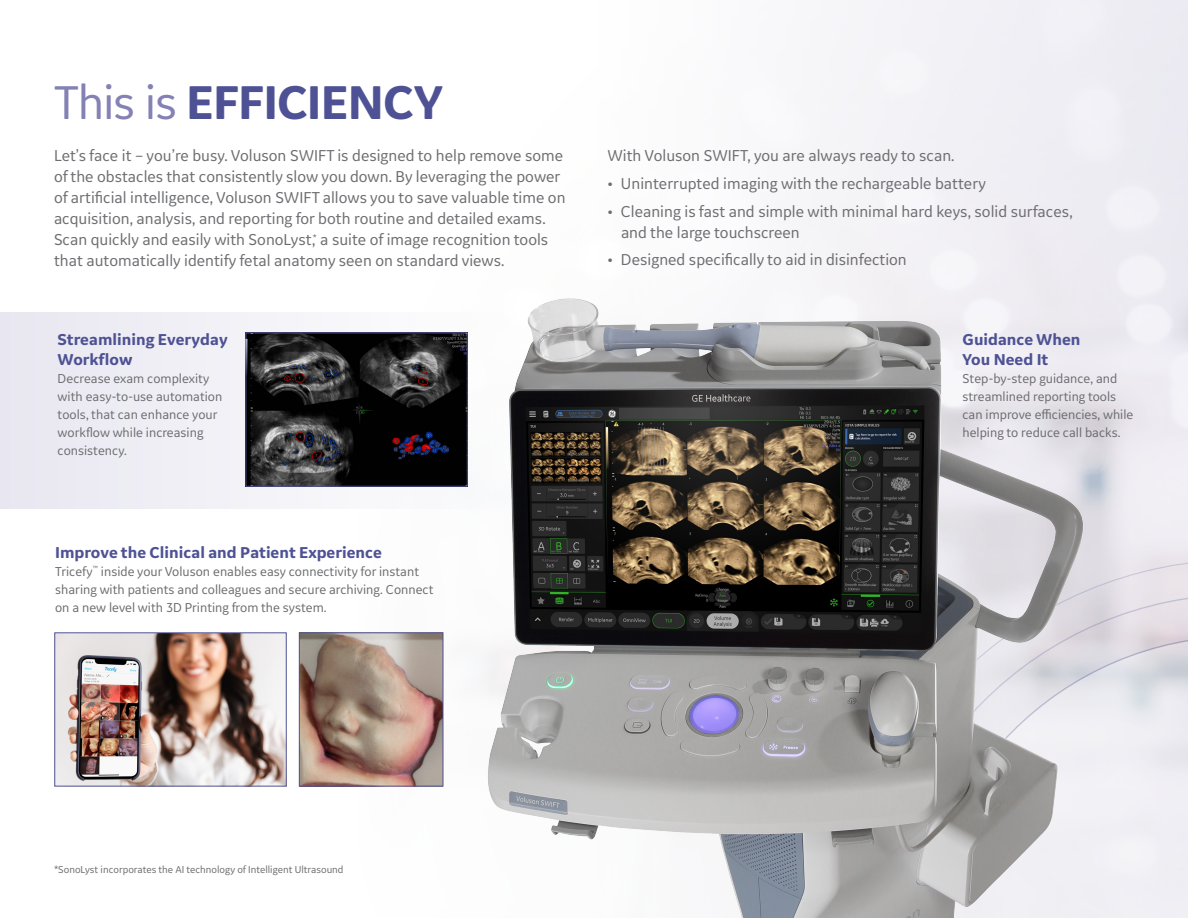
<style>
.page{position:relative;width:1188px;height:918px;background:#fff}
.page>*{position:absolute;margin:0;border:0;box-sizing:border-box;transform-origin:0 0}
.t1{font:700 49.5px "GE Inspira Sans";letter-spacing:-.015em;color:#4e5294}
.t2{font:16.5px/21px "GE Inspira Sans";color:#6c6d70}
.t3{font:700 16.5px/19.5px "GE Inspira Sans";color:#4e5294}
.t4{font:13.5px/18px "GE Inspira Sans";color:#6c6d70}
.t5{font:10.5px "GE Inspira Sans";color:#6c6d70}
.s1{font-weight:400;color:#8482b4}
</style>
<div class="page">
<div style="left:594px;top:0;width:594px;height:918px;background:#f4f3f7"></div>
<div style="left:0;top:312px;width:508px;height:197px;background:#eeedf5"></div>
<img style="left:398px;top:228px;width:790px;height:690px">
<img style="left:248px;top:334px;width:218px;height:151px">
<div style="left:246px;top:332px;width:222px;height:155px;border:1px solid #4e5294"></div>
<img style="left:56px;top:634px;width:229px;height:150px">
<div style="left:54px;top:632px;width:233px;height:154px;border:1px solid #4e5294"></div>
<img style="left:301px;top:634px;width:140px;height:150px">
<div style="left:299px;top:632px;width:144px;height:154px;border:1px solid #4e5294"></div>
<p class="t1" style="left:54px;top:72px;width:390px"><span class="s1">This is</span> EFFICIENCY</p>
<p class="t2" style="left:54px;top:145px;width:513px">Let’s face it – you’re busy. Voluson SWIFT is designed to help remove some of the obstacles that consistently slow you down. By leveraging the power of artificial intelligence, Voluson SWIFT allows you to save valuable time on acquisition, analysis, and reporting for both routine and detailed exams.<br>Scan quickly and easily with SonoLyst,<sup>*</sup> a suite of image recognition tools that automatically identify fetal anatomy seen on standard views.</p>
<p class="t2" style="left:608px;top:145px;width:349px">With Voluson SWIFT, you are always ready to scan.</p>
<p class="t2" style="left:608px;top:173px;width:380px">• Uninterrupted imaging with the rechargeable battery</p>
<p class="t2" style="left:621px;top:200px;width:453px;text-indent:-14px">• Cleaning is fast and simple with minimal hard keys, solid surfaces, and the large touchscreen</p>
<p class="t2" style="left:608px;top:249px;width:301px">• Designed specifically to aid in disinfection</p>
<p class="t3" style="left:58px;top:329px;width:171px">Streamlining Everyday<br>Workflow</p>
<p class="t4" style="left:58px;top:369px;width:166px">Decrease exam complexity with easy-to-use automation tools, that can enhance your workflow while increasing consistency.</p>
<p class="t3" style="left:55px;top:542px;width:328px">Improve the Clinical and Patient Experience</p>
<p class="t4" style="left:55px;top:562px;width:380px">Tricefy<sup>™</sup> inside your Voluson enables easy connectivity for instant sharing with patients and colleagues and secure archiving. Connect on a new level with 3D Printing from the system.</p>
<p class="t5" style="left:54px;top:863px;width:291px">*SonoLyst incorporates the AI technology of Intelligent Ultrasound</p>
<p class="t3" style="left:963px;top:329px;width:120px">Guidance When<br>You Need It</p>
<p class="t4" style="left:963px;top:369px;width:172px">Step-by-step guidance, and streamlined reporting tools can improve efficiencies, while helping to reduce call backs.</p>
</div>
